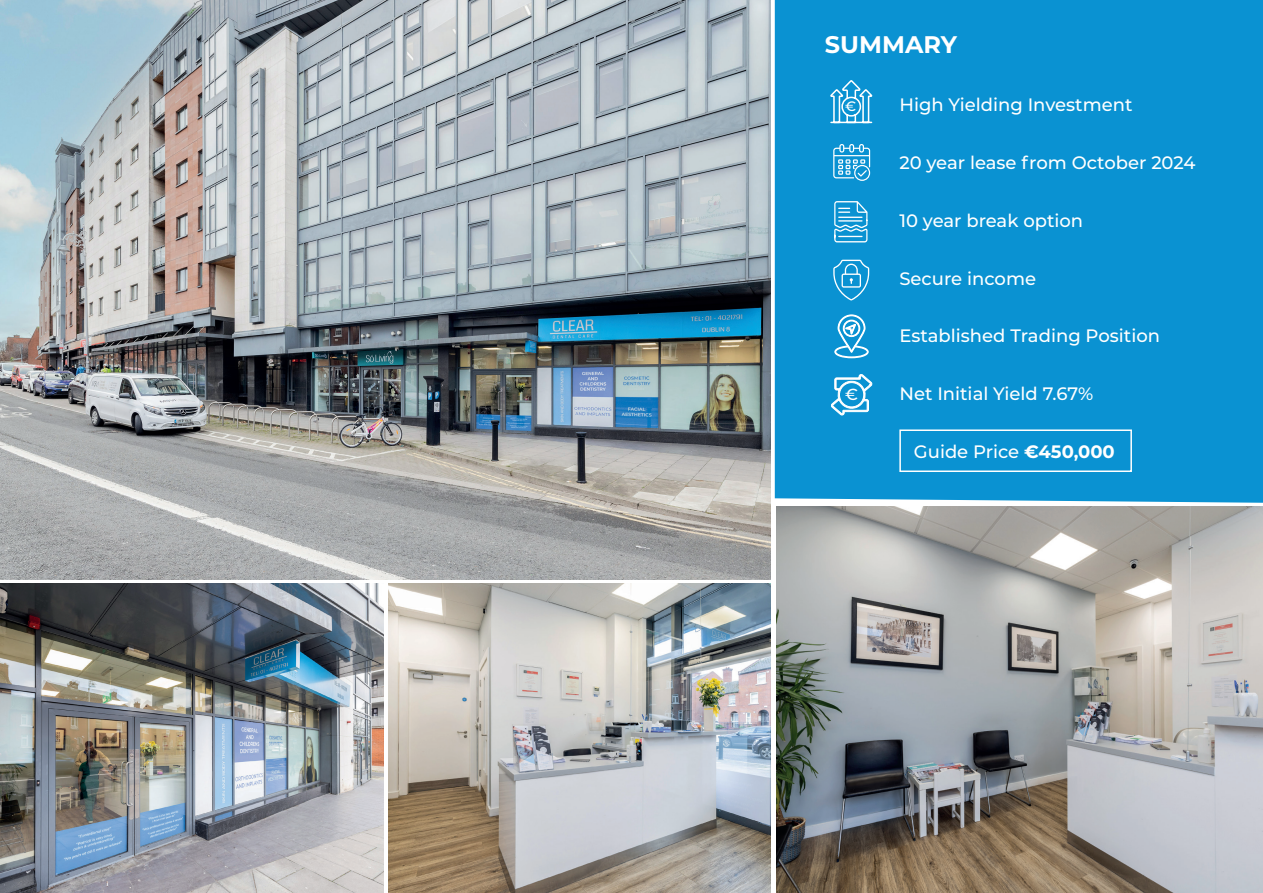
<style>
.page{position:relative;width:1263px;height:893px;background:#fff}
.page>*{position:absolute;margin:0;border:0;box-sizing:border-box;transform-origin:0 0}
.t1{font:700 24px "Montserrat";color:#fff}
.t2{font:500 18px "Montserrat";color:#fff}
.t3{font:500 16.05px "Montserrat";color:#fff}
.t4{font:500 13.65px "Montserrat";color:#fff}
.s1{font-weight:700}
</style>
<div class="page">
<div style="left:775px;top:0;width:488px;height:503px;background:#0a92d2"></div>
<img style="left:0;top:0;width:771px;height:579px">
<img style="left:0;top:584px;width:383px;height:309px">
<img style="left:388px;top:584px;width:383px;height:309px">
<img style="left:776px;top:507px;width:487px;height:386px">
<svg style="left:829px;top:79px;width:45px;height:45px"></svg>
<svg style="left:833px;top:144px;width:37px;height:37px"></svg>
<svg style="left:834px;top:314px;width:35px;height:44px"></svg>
<svg style="left:831px;top:374px;width:41px;height:41px"></svg>
<div style="left:899px;top:429px;width:233px;height:43px;border:2px solid #fff"></div>
<svg style="left:834px;top:201px;width:33px;height:41px"></svg>
<svg style="left:833px;top:260px;width:36px;height:40px"></svg>
<h1 class="t1" style="left:825px;top:27px;width:134px">SUMMARY</h1>
<p class="t4" style="left:845px;top:97px;width:13px">€</p>
<p class="t3" style="left:845px;top:383px;width:14px">€</p>
<p class="t2" style="left:899px;top:92px;width:235px">High Yielding Investment</p>
<p class="t2" style="left:899px;top:150px;width:298px">20 year lease from October 2024</p>
<p class="t2" style="left:899px;top:208px;width:185px">10 year break option</p>
<p class="t2" style="left:899px;top:266px;width:138px">Secure income</p>
<p class="t2" style="left:899px;top:323px;width:262px">Established Trading Position</p>
<p class="t2" style="left:899px;top:381px;width:195px">Net Initial Yield 7.67%</p>
<p class="t2" style="left:914px;top:439px;width:202px">Guide Price <span class="s1">€450,000</span></p>
</div>
